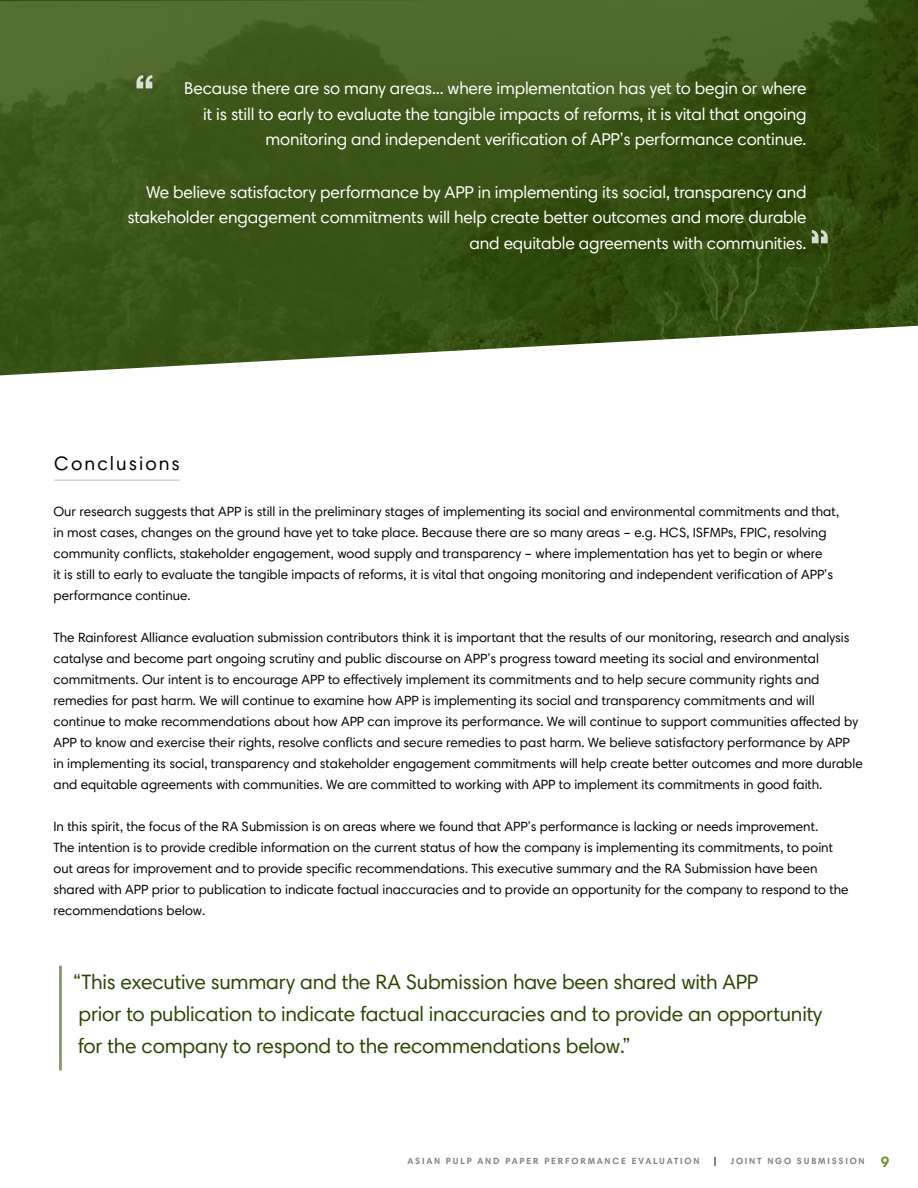
<style>
.page{position:relative;width:918px;height:1188px;background:#fff}
.page>*{position:absolute;margin:0;border:0;box-sizing:border-box;transform-origin:0 0}
.t1{font:21px/32px "Harmonia Sans Std";letter-spacing:-.01em;color:#2a4600}
.t2{font:19.5px "Harmonia Sans Std";letter-spacing:.105em;color:#000}
.t3{font:17.25px/25.5px "Harmonia Sans Std";letter-spacing:-.01em;color:#fff;text-align:right}
.t4{font:13.5px/21px "Harmonia Sans Std";color:#000}
.t5{font:700 9px "Harmonia Sans Std";letter-spacing:.2em;color:#808285}
.t6{font:700 9px "Harmonia Sans Std";color:#000}
.s1{font-size:15px;color:#6d9538}
</style>
<div class="page">
<hr style="left:54px;top:479px;width:126px;height:2px;background:#d1d3d4">
<hr style="left:59px;top:966px;width:3px;height:105px;background:#859769">
<svg style="left:0;top:0;width:918px;height:326px;background:#3b5519"></svg>
<svg style="left:812px;top:230px;width:16px;height:13px"></svg>
<svg style="left:136px;top:75px;width:16px;height:13px"></svg>
<svg style="left:0;top:326px;width:912px;height:50px"></svg>
<p class="t3" style="left:184px;top:76px;width:624px">Because there are so many areas... where implementation has yet to begin or where it is still to early to evaluate the tangible impacts of reforms, it is vital that ongoing monitoring and independent verification of APP’s performance continue.</p>
<p class="t3" style="left:127px;top:179px;width:681px">We believe satisfactory performance by APP in implementing its social, transparency and stakeholder engagement commitments will help create better outcomes and more durable and equitable agreements with communities.</p>
<h2 class="t2" style="left:54px;top:451px;width:127px">Conclusions</h2>
<p class="t4" style="left:54px;top:501px;width:787px">Our research suggests that APP is still in the preliminary stages of implementing its social and environmental commitments and that, in most cases, changes on the ground have yet to take place. Because there are so many areas – e.g. HCS, ISFMPs, FPIC, resolving community conflicts, stakeholder engagement, wood supply and transparency – where implementation has yet to begin or where<br>it is still to early to evaluate the tangible impacts of reforms, it is vital that ongoing monitoring and independent verification of APP’s performance continue.</p>
<p class="t4" style="left:54px;top:627px;width:811px">The Rainforest Alliance evaluation submission contributors think it is important that the results of our monitoring, research and analysis catalyse and become part ongoing scrutiny and public discourse on APP’s progress toward meeting its social and environmental commitments. Our intent is to encourage APP to effectively implement its commitments and to help secure community rights and remedies for past harm. We will continue to examine how APP is implementing its social and transparency commitments and will continue to make recommendations about how APP can improve its performance. We will continue to support communities affected by APP to know and exercise their rights, resolve conflicts and secure remedies to past harm. We believe satisfactory performance by APP in implementing its social, transparency and stakeholder engagement commitments will help create better outcomes and more durable and equitable agreements with communities. We are committed to working with APP to implement its commitments in good faith.</p>
<p class="t4" style="left:54px;top:816px;width:796px">In this spirit, the focus of the RA Submission is on areas where we found that APP’s performance is lacking or needs improvement.<br>The intention is to provide credible information on the current status of how the company is implementing its commitments, to point out areas for improvement and to provide specific recommendations. This executive summary and the RA Submission have been shared with APP prior to publication to indicate factual inaccuracies and to provide an opportunity for the company to respond to the recommendations below.</p>
<h1 class="t1" style="left:73px;top:966px;width:750px">“This executive summary and the RA Submission have been shared with APP<br>prior to publication to indicate factual inaccuracies and to provide an opportunity for the company to respond to the recommendations below.”</h1>
<p class="t5" style="left:408px;top:1155px;width:293px">ASIAN PULP AND PAPER PERFORMANCE EVALUATION</p>
<p class="t6" style="left:714px;top:1155px;width:5px">|</p>
<p class="t5" style="left:731px;top:1155px;width:160px">JOINT NGO SUBMISSION <span class="s1">9</span></p>
</div>
